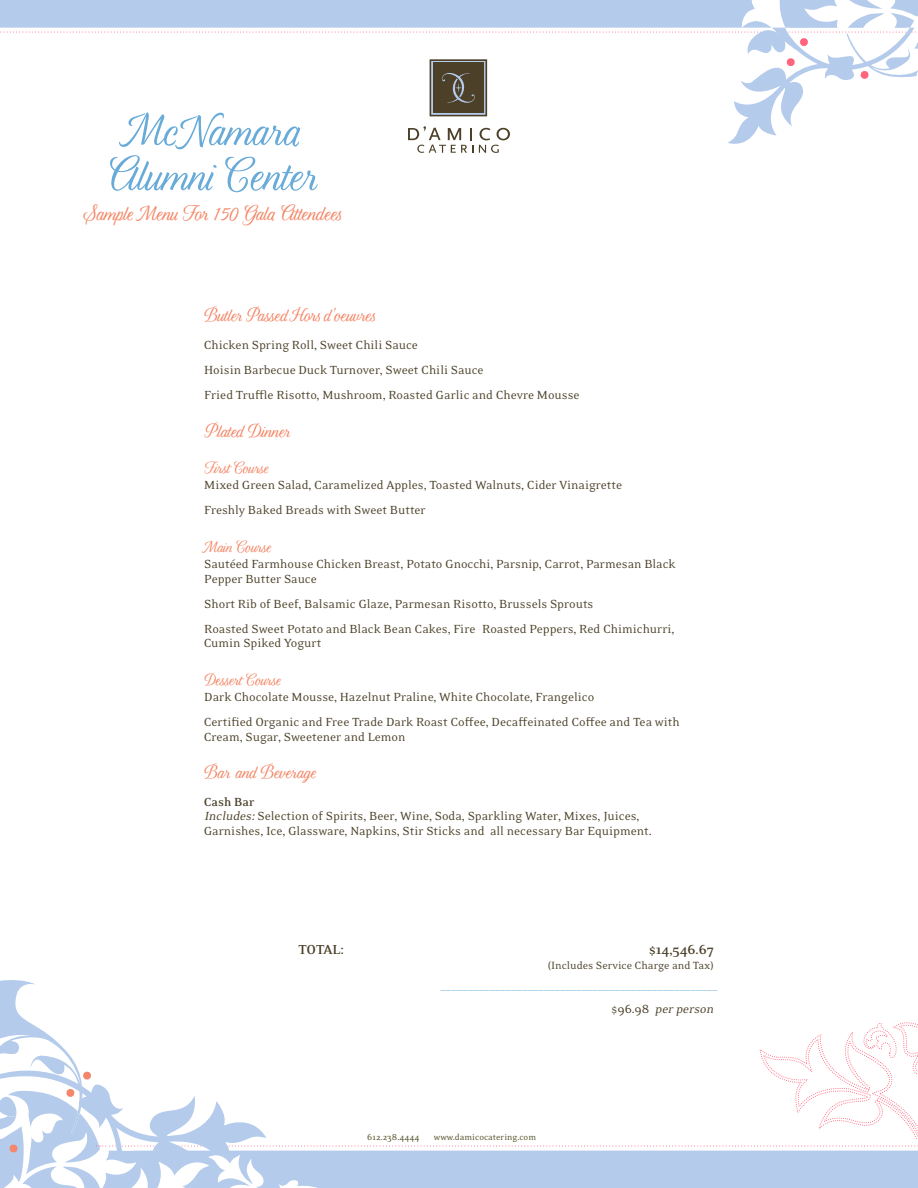
<style>
.page{position:relative;width:918px;height:1188px;background:#fff}
.page>*{position:absolute;margin:0;border:0;box-sizing:border-box;transform-origin:0 0}
.Titles{font:55.5px/45px "Lavender Script Pro";color:#68abd8;text-align:center}
.Titles-2{font:25.5px "Lavender Script Pro";color:#f48463}
.Header_Courses{font:22.5px "Lavender Script Pro";color:#f48463}
.Plated_Dinner{font:22.5px "Lavender Script Pro";color:#f48463}
.Numbered_Courses{font:19.5px "Lavender Script Pro";color:#f48463}
.t1{font:15px "Eidetic Neo OT";color:#68abd8}
.t2{font:700 15px "Eidetic Neo OT";letter-spacing:-.005em;color:#4d422a}
.Menu_Items_-_normal{font:13.5px/14.2px "Eidetic Neo OT";color:#4d422a}
.Sig_Cocktail_Body_Copy{font:italic 13.5px "Eidetic Neo OT";color:#4d422a}
.t3{font:12px "Eidetic Neo OT";color:#4d422a}
.t4{font:9.75px "Eidetic Neo OT";color:#525026}
.s1{font-weight:700}
.s2{font-style:italic}
.s3{font-style:normal}
</style>
<div class="page">
<svg style="left:0;top:0;width:918px;height:153px"></svg>
<svg style="left:0;top:980px;width:918px;height:208px"></svg>
<p class="Titles" style="left:110px;top:107px;width:209px">McNamara<br>Alumni Center</p>
<p class="Titles-2" style="left:86px;top:200px;width:258px">Sample Menu For 150 Gala Attendees</p>
<p class="Header_Courses" style="left:205px;top:304px;width:172px">Butler Passed Horsd’oeuvres</p>
<p class="Menu_Items_-_normal" style="left:204px;top:338px;width:216px">Chicken Spring Roll, Sweet Chili Sauce</p>
<p class="Menu_Items_-_normal" style="left:204px;top:363px;width:281px">Hoisin Barbecue Duck Turnover, Sweet Chili Sauce</p>
<p class="Menu_Items_-_normal" style="left:204px;top:388px;width:377px">Fried Truffle Risotto, Mushroom, Roasted Garlic and Chevre Mousse</p>
<p class="Plated_Dinner" style="left:206px;top:420px;width:86px">Plated Dinner</p>
<p class="Numbered_Courses" style="left:206px;top:458px;width:64px">First Course</p>
<p class="Menu_Items_-_normal" style="left:204px;top:478px;width:419px">Mixed Green Salad, Caramelized Apples, Toasted Walnuts, Cider Vinaigrette</p>
<p class="Menu_Items_-_normal" style="left:204px;top:503px;width:223px">Freshly Baked Breads with Sweet Butter</p>
<p class="Numbered_Courses" style="left:205px;top:537px;width:68px">Main Course</p>
<p class="Menu_Items_-_normal" style="left:204px;top:558px;width:473px">Sautéed Farmhouse Chicken Breast, Potato Gnocchi, Parsnip, Carrot, Parmesan Black<br>Pepper Butter Sauce</p>
<p class="Menu_Items_-_normal" style="left:204px;top:597px;width:391px">Short Rib of Beef, Balsamic Glaze, Parmesan Risotto, Brussels Sprouts</p>
<p class="Menu_Items_-_normal" style="left:204px;top:622px;width:472px">Roasted Sweet Potato and Black Bean Cakes, Fire‐Roasted Peppers, Red Chimichurri,<br>Cumin Spiked Yogurt</p>
<p class="Numbered_Courses" style="left:205px;top:670px;width:77px">Dessert Course</p>
<p class="Menu_Items_-_normal" style="left:204px;top:690px;width:392px">Dark Chocolate Mousse, Hazelnut Praline, White Chocolate, Frangelico</p>
<p class="Menu_Items_-_normal" style="left:204px;top:715px;width:477px">Certified Organic and Free Trade Dark Roast Coffee, Decaffeinated Coffee and Tea with<br>Cream, Sugar, Sweetener and Lemon</p>
<p class="Header_Courses" style="left:205px;top:761px;width:113px">Bar and Beverage</p>
<p class="Menu_Items_-_normal" style="left:204px;top:795px;width:450px"><span class="s1">Cash Bar<br></span><span class="s2">Includes:</span>Selection of Spirits, Beer, Wine, Soda, Sparkling Water, Mixes, Juices,<br>Garnishes, Ice, Glassware, Napkins, Stir Sticks and all necessary Bar Equipment.</p>
<p class="t2" style="left:298px;top:941px;width:47px">TOTAL:</p>
<p class="t2" style="left:649px;top:941px;width:66px">$14,546.67</p>
<p class="t3" style="left:548px;top:959px;width:167px">(Includes Service Charge and Tax)</p>
<p class="t1" style="left:441px;top:977px;width:278px">___________________________________________________</p>
<p class="Sig_Cocktail_Body_Copy" style="left:612px;top:1002px;width:106px"><span class="s3">$ 9 6 .9 8</span> per person</p>
<p class="t4" style="left:367px;top:1132px;width:54px">612.238.4444</p>
<p class="t4" style="left:434px;top:1132px;width:104px">www.damicocatering.com</p>
</div>
